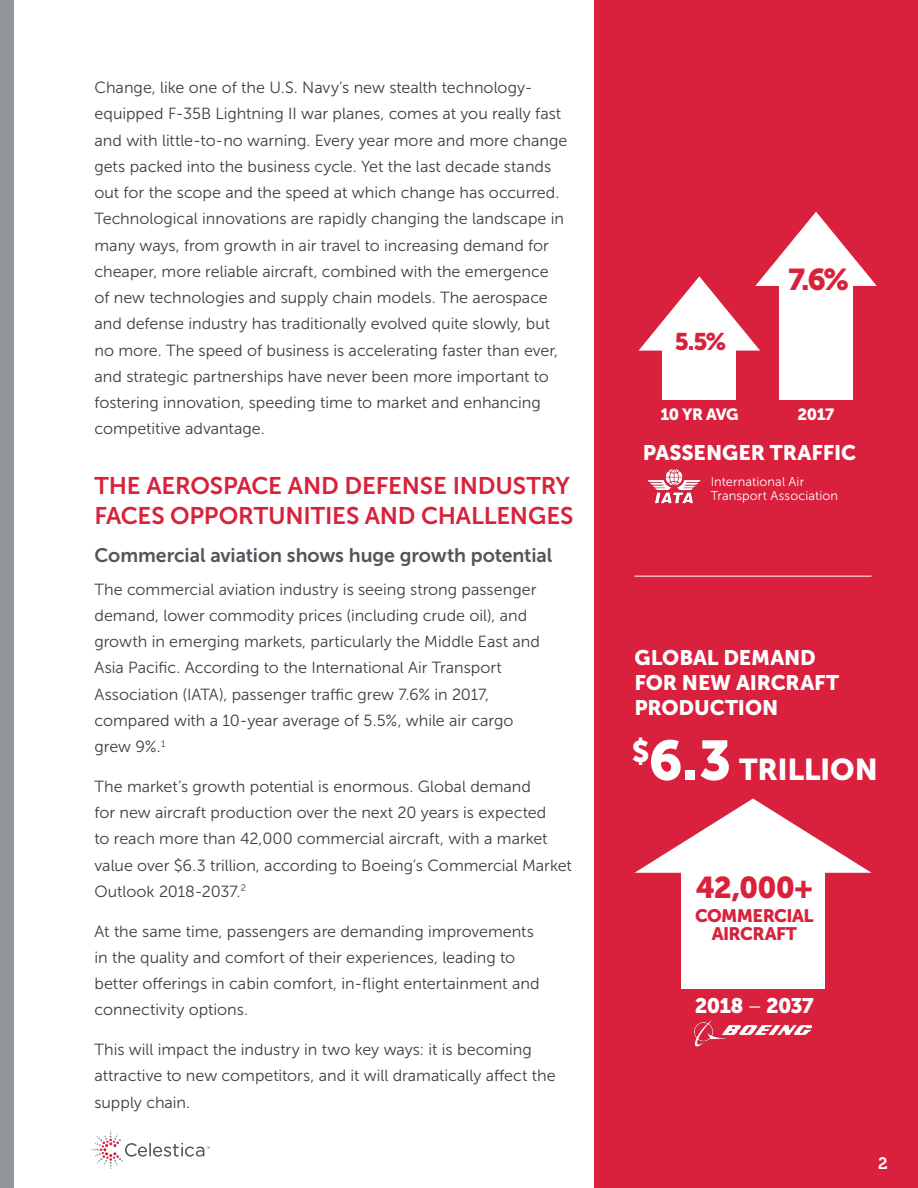
<style>
.page{position:relative;width:918px;height:1188px;background:#fff}
.page>*{position:absolute;margin:0;border:0;box-sizing:border-box;transform-origin:0 0}
.t1{font:30px "Museo Sans 900";letter-spacing:-.01em;color:#fff}
.t2{font:30px "Museo Sans 900";color:#d8223c}
.subtitles{font:24px/30px "Museo Sans 700";letter-spacing:-.01em;color:#d8223c}
.t3{font:24px "Museo Sans 900";color:#d8223c}
.t4{font:21px/25.2px "Museo Sans 900";letter-spacing:-.005em;color:#fff}
.t5{font:21px "Museo Sans 900";letter-spacing:-.035em;color:#fff}
.text{font:19.5px "Museo Sans 700";letter-spacing:-.005em;color:#51565c}
.t6{font:18px/18px "Museo Sans 900";letter-spacing:-.035em;color:#d8223c;text-align:center}
.t7{font:16.5px "Museo 700";color:#fff}
.text-2{font:16.2px/26.2px "Museo Sans 300";color:#3e3e3f}
.t8{font:16.2px "Museo Sans 900";letter-spacing:-.035em;color:#fff}
.t9{font:12.75px/14.4px "Museo Sans 300";letter-spacing:.01em;color:#fff}
.s1{font-size:55.5px}
.s2{font-family:"Museo Sans 300"}
</style>
<div class="page">
<div style="left:594px;top:0;width:324px;height:1188px;background:#d9203c"></div>
<div style="left:0;top:0;width:14px;height:1188px;background:#91959c"></div>
<svg style="left:91px;top:1131px;width:119px;height:38px"></svg>
<div style="left:779px;top:281px;width:74px;height:119px;background:#fff"></div>
<div style="left:663px;top:349px;width:73px;height:51px;background:#fff"></div>
<svg style="left:639px;top:212px;width:238px;height:139px"></svg>
<img style="left:647px;top:468px;width:54px;height:35px">
<hr style="left:634px;top:576px;width:238px;height:1px;background:#fff">
<div style="left:681px;top:869px;width:144px;height:119px;background:#fff"></div>
<svg style="left:634px;top:799px;width:238px;height:74px"></svg>
<img style="left:694px;top:1019px;width:117px;height:27px">
<p class="text-2" style="left:94px;top:75px;width:475px">Change, like one of the U.S. Navy’s new stealth technology&shy;equipped F-35B Lightning II war planes, comes at you really fast and with little-to-no warning. Every year more and more change gets packed into the business cycle. Yet the last decade stands out for the scope and the speed at which change has occurred.<br>Technological innovations are rapidly changing the landscape in many ways, from growth in air travel to increasing demand for cheaper, more reliable aircraft, combined with the emergence of new technologies and supply chain models. The aerospace and defense industry has traditionally evolved quite slowly, but no more. The speed of business is accelerating faster than ever, and strategic partnerships have never been more important to fostering innovation, speeding time to market and enhancing competitive advantage.</p>
<p class="subtitles" style="left:94px;top:471px;width:481px">THE AEROSPACE AND DEFENSE INDUSTRY<br>FACES OPPORTUNITIES AND CHALLENGES</p>
<p class="text" style="left:94px;top:544px;width:459px">Commercial aviation shows huge growth potential</p>
<p class="text-2" style="left:94px;top:576px;width:447px">The commercial aviation industry is seeing strong passenger demand, lower commodity prices (including crude oil), and growth in emerging markets, particularly the Middle East and Asia Pacific. According to the International Air Transport Association (IATA), passenger traffic grew 7.6% in 2017, compared with a 10-year average of 5.5%, while air cargo grew 9%.<sup>1</sup></p>
<p class="text-2" style="left:94px;top:773px;width:479px">The market’s growth potential is enormous. Global demand<br>for new aircraft production over the next 20 years is expected<br>to reach more than 42,000 commercial aircraft, with a market value over $6.3 trillion, according to Boeing’s Commercial Market Outlook 2018-2037.<sup>2</sup></p>
<p class="text-2" style="left:94px;top:918px;width:447px">At the same time, passengers are demanding improvements in the quality and comfort of their experiences, leading to better offerings in cabin comfort, in-flight entertainment and connectivity options.</p>
<p class="text-2" style="left:94px;top:1036px;width:463px">This will impact the industry in two key ways: it is becoming attractive to new competitors, and it will dramatically affect the supply chain.</p>
<p class="t3" style="left:675px;top:328px;width:53px">5.5%</p>
<p class="t8" style="left:660px;top:405px;width:80px">10 YR AVG</p>
<p class="t2" style="left:788px;top:263px;width:62px">7.6%</p>
<p class="t8" style="left:798px;top:405px;width:38px">2017</p>
<p class="t4" style="left:643px;top:440px;width:215px">PASSENGER TRAFFIC</p>
<p class="t9" style="left:711px;top:474px;width:129px">International Air<br>Transport Association</p>
<p class="t4" style="left:634px;top:645px;width:206px">GLOBAL DEMAND<br>FOR NEW AIRCRAFT<br>PRODUCTION</p>
<p class="t1" style="left:632px;top:752px;width:247px">$<span class="s1">6.3</span> TRILLION</p>
<p class="t2" style="left:696px;top:871px;width:118px">42,000+</p>
<p class="t6" style="left:695px;top:907px;width:120px">COMMERCIAL<br>AIRCRAFT</p>
<p class="t5" style="left:695px;top:994px;width:120px">2018 <span class="s2">–</span> 2037</p>
<p class="t7" style="left:878px;top:1154px;width:11px">2</p>
</div>
